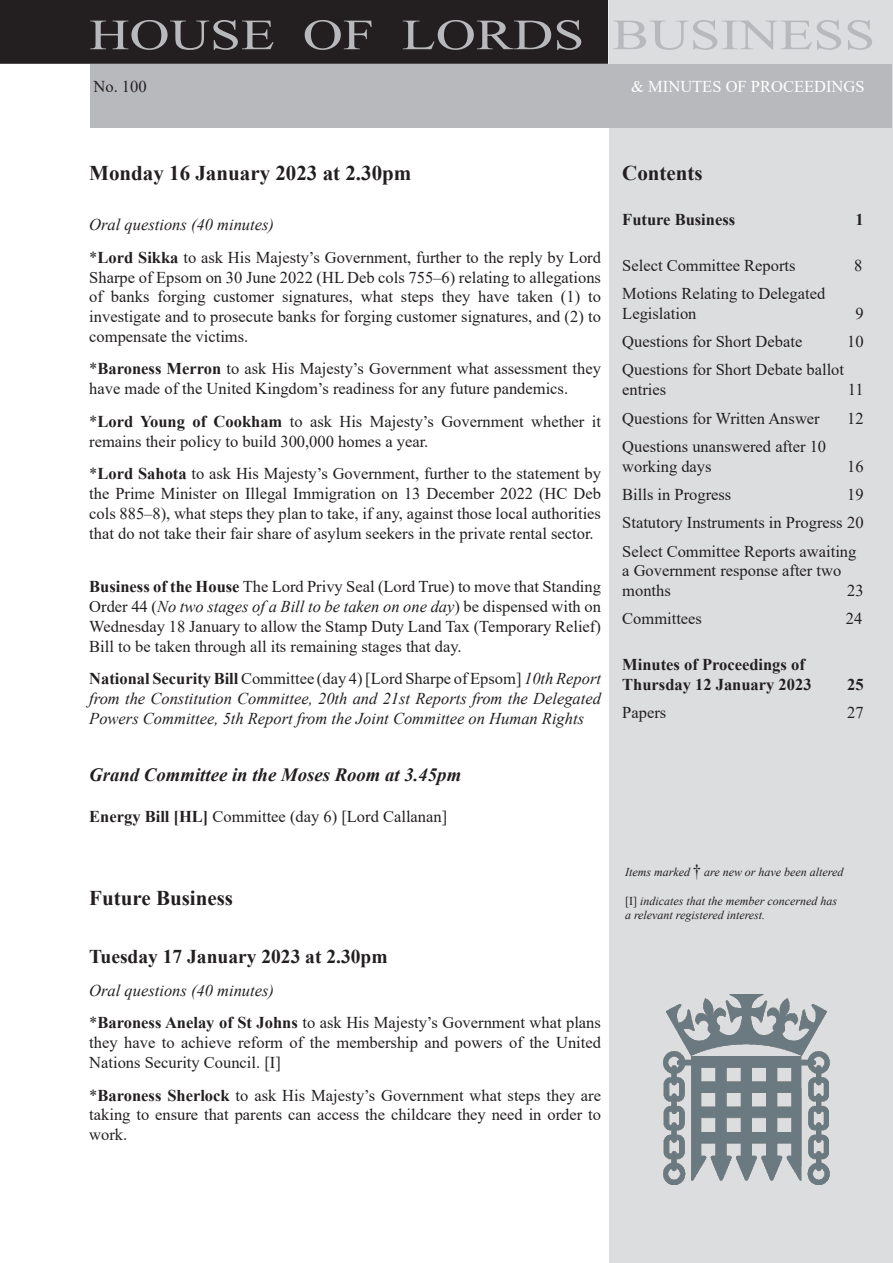
<style>
.page{position:relative;width:893px;height:1263px;background:#fff}
.page>*{position:absolute;margin:0;border:0;box-sizing:border-box;transform-origin:0 0}
.t1{font:43.2px "Times New Roman";color:#b8b9bc;scale:1.29 1}
.OPDate{font:700 21px "Times New Roman";color:#231f20}
.ContentsHeadingBoldR{font:700 21px "Times New Roman";color:#231f20}
.FBDate{font:700 19.5px "Times New Roman";color:#231f20}
.GCDate{font:italic 700 18.75px "Times New Roman";color:#231f20}
.OrderPaperEntryDispl{font:16.5px/19.8px "Times New Roman";color:#231f20}
.OrderPaperEntryDispl-2{font:italic 16.5px/19.8px "Times New Roman";color:#231f20;text-align:justify}
.t2{font:700 16.5px/19.8px "Times New Roman";color:#231f20}
.t3{font:16.5px "Times New Roman";color:#fff}
.t4{font:italic 12px/14.4px "Times New Roman";color:#231f20}
.s1{font-weight:700}
.s2{font-style:italic}
.s3{font-weight:700;font-style:normal}
.s4{font-style:normal}
.s5{font-style:normal;font-size:16.5px}
</style>
<div class="page">
<div style="left:1px;top:1px;width:606px;height:62px;background:#231f20"></div>
<div style="left:0;top:0;width:608px;height:64px;border:2px solid #231f20"></div>
<div style="left:609px;top:1px;width:283px;height:1262px;background:#dcdddf"></div>
<div style="left:90px;top:65px;width:801px;height:63px;background:#b8b9bc"></div>
<img style="left:664px;top:994px;width:166px;height:190px">
<h1 class="t1" style="left:89px;top:4px;width:611px">HOUSE OF LORDS BUSINESS</h1>
<p class="OrderPaperEntryDispl" style="left:94px;top:76px;width:55px">No. 100</p>
<p class="t3" style="left:631px;top:75px;width:235px">&amp; MINUTES OF PROCEEDINGS</p>
<p class="OPDate" style="left:89px;top:158px;width:324px">Monday 16 January 2023 at 2.30pm</p>
<p class="OrderPaperEntryDispl-2" style="left:89px;top:214px;width:186px">Oral questions (40 minutes)</p>
<p class="OrderPaperEntryDispl" style="left:89px;top:247px;width:513px;text-align:justify">*<span class="s1">Lord Sikka</span> to ask His Majesty’s Government, further to the reply by Lord Sharpe of Epsom on 30 June 2022 (HL Deb cols 755–6) relating to allegations of banks forging customer signatures, what steps they have taken (1) to investigate and to prosecute banks for forging customer signatures, and (2) to compensate the victims.</p>
<p class="OrderPaperEntryDispl" style="left:89px;top:358px;width:513px">*<span class="s1">Baroness Merron</span> to ask His Majesty’s Government what assessment they have made of the United Kingdom’s readiness for any future pandemics.</p>
<p class="OrderPaperEntryDispl" style="left:89px;top:411px;width:513px">*<span class="s1">Lord Young of Cookham</span> to ask His Majesty’s Government whether it remains their policy to build 300,000 homes a year.</p>
<p class="OrderPaperEntryDispl" style="left:89px;top:463px;width:513px;text-align:justify">*<span class="s1">Lord Sahota</span> to ask His Majesty’s Government, further to the statement by the Prime Minister on Illegal Immigration on 13 December 2022 (HC Deb cols 885–8), what steps they plan to take, if any, against those local authorities that do not take their fair share of asylum seekers in the private rental sector.</p>
<p class="OrderPaperEntryDispl" style="left:89px;top:576px;width:513px;text-align:justify"><span class="s1">Business of the House</span> The Lord Privy Seal (Lord True) to move that Standing Order 44 (<span class="s2">No two stages of a Bill to be taken on one day</span>) be dispensed with on Wednesday 18 January to allow the Stamp Duty Land Tax (Temporary Relief)<br>Bill to be taken through all its remaining stages that day.</p>
<p class="OrderPaperEntryDispl-2" style="left:89px;top:668px;width:513px"><span class="s3">National Security Bill</span> <span class="s4">Committee (day 4) [Lord Sharpe of Epsom]</span> 10th Report from the Constitution Committee, 20th and 21st Reports from the Delegated Powers Committee, 5th Report from the Joint Committee on Human Rights</p>
<p class="GCDate" style="left:89px;top:761px;width:373px">Grand Committee in the Moses Room at 3.45pm</p>
<p class="OrderPaperEntryDispl" style="left:89px;top:806px;width:359px"><span class="s1">Energy Bill [HL]</span> Committee (day 6) [Lord Callanan]</p>
<p class="ContentsHeadingBoldR" style="left:89px;top:883px;width:145px">Future Business</p>
<p class="FBDate" style="left:89px;top:943px;width:300px">Tuesday 17 January 2023 at 2.30pm</p>
<p class="OrderPaperEntryDispl-2" style="left:89px;top:980px;width:186px">Oral questions (40 minutes)</p>
<p class="OrderPaperEntryDispl" style="left:89px;top:1012px;width:513px;text-align:justify">*<span class="s1">Baroness Anelay of St Johns</span> to ask His Majesty’s Government what plans they have to achieve reform of the membership and powers of the United Nations Security Council. [I]</p>
<p class="OrderPaperEntryDispl" style="left:89px;top:1084px;width:513px;text-align:justify">*<span class="s1">Baroness Sherlock</span> to ask His Majesty’s Government what steps they are taking to ensure that parents can access the childcare they need in order to work.</p>
<p class="OPDate" style="left:622px;top:158px;width:82px">Contents</p>
<p class="t2" style="left:622px;top:209px;width:114px">Future Business</p>
<p class="t2" style="left:855px;top:209px;width:10px">1</p>
<p class="OrderPaperEntryDispl" style="left:622px;top:255px;width:175px">Select Committee Reports</p>
<p class="OrderPaperEntryDispl" style="left:854px;top:255px;width:10px">8</p>
<p class="OrderPaperEntryDispl" style="left:622px;top:283px;width:205px">Motions Relating to Delegated<br>Legislation</p>
<p class="OrderPaperEntryDispl" style="left:855px;top:303px;width:10px">9</p>
<p class="OrderPaperEntryDispl" style="left:622px;top:331px;width:182px">Questions for Short Debate</p>
<p class="OrderPaperEntryDispl" style="left:847px;top:331px;width:18px">10</p>
<p class="OrderPaperEntryDispl" style="left:622px;top:359px;width:223px">Questions for Short Debate ballot entries</p>
<p class="OrderPaperEntryDispl" style="left:848px;top:379px;width:17px">11</p>
<p class="OrderPaperEntryDispl" style="left:622px;top:408px;width:199px">Questions for Written Answer</p>
<p class="OrderPaperEntryDispl" style="left:847px;top:408px;width:18px">12</p>
<p class="OrderPaperEntryDispl" style="left:622px;top:436px;width:205px">Questions unanswered after 10 working days</p>
<p class="OrderPaperEntryDispl" style="left:847px;top:456px;width:18px">16</p>
<p class="OrderPaperEntryDispl" style="left:622px;top:484px;width:111px">Bills in Progress</p>
<p class="OrderPaperEntryDispl" style="left:847px;top:484px;width:18px">19</p>
<p class="OrderPaperEntryDispl" style="left:622px;top:512px;width:243px">Statutory Instruments in Progress 20</p>
<p class="OrderPaperEntryDispl" style="left:622px;top:541px;width:236px">Select Committee Reports awaiting a Government response after two months</p>
<p class="OrderPaperEntryDispl" style="left:847px;top:580px;width:18px">23</p>
<p class="OrderPaperEntryDispl" style="left:622px;top:608px;width:81px">Committees</p>
<p class="OrderPaperEntryDispl" style="left:846px;top:608px;width:18px">24</p>
<p class="t2" style="left:622px;top:654px;width:191px">Minutes of Proceedings of<br>Thursday 12 January 2023</p>
<p class="t2" style="left:847px;top:674px;width:18px">25</p>
<p class="OrderPaperEntryDispl" style="left:622px;top:702px;width:45px">Papers</p>
<p class="OrderPaperEntryDispl" style="left:847px;top:702px;width:18px">27</p>
<p class="t4" style="left:625px;top:864px;width:220px">Items marked <span class="s5">†</span> are new or have been altered</p>
<p class="t4" style="left:625px;top:893px;width:213px"><span class="s4">[I]</span> indicates that the member concerned has a relevant registered interest.</p>
</div>
